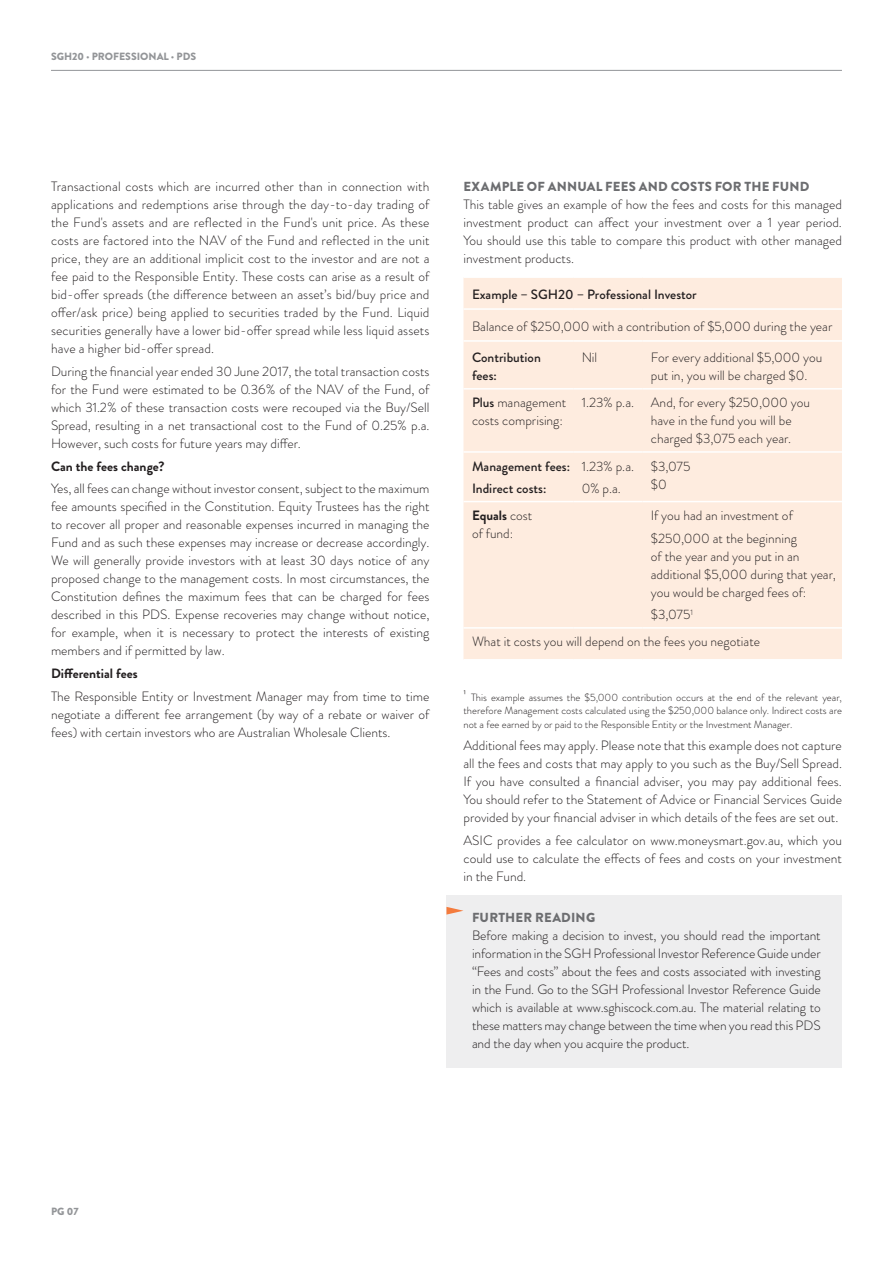
<style>
.page{position:relative;width:893px;height:1263px;background:#fff}
.page>*{position:absolute;margin:0;border:0;box-sizing:border-box;transform-origin:0 0}
.BODY{font:300 13.5px/18px "Brandon Grotesque";color:#231f20;text-align:justify}
.BODY-2{font:500 13.5px/18px "Brandon Grotesque";color:#231f20}
.BODY-3{font:700 13.5px "Brandon Grotesque";color:#231f20}
.BODY_-_BOLD_CAPS__GR{font:900 13.2px "Brandon Grotesque";letter-spacing:.015em;color:#6c6d70}
.BODY-4{font:300 10.5px/13.5px "Brandon Grotesque";color:#231f20;text-align:justify}
.t1{font:900 10.5px "Brandon Grotesque";color:#939598}
.s1{font-weight:500}
.s2{font-weight:700}
.s3{font-size:13.5px}
</style>
<div class="page">
<hr style="left:51px;top:70px;width:791px;height:1px;background:#939598">
<div style="left:446px;top:895px;width:396px;height:172px;background:#eeeeef"></div>
<svg style="left:446px;top:907px;width:17px;height:7px"></svg>
<div style="left:463px;top:278px;width:379px;height:381px;background:#feecdf"></div>
<hr style="left:463px;top:308px;width:110px;height:2px;background:#fff">
<hr style="left:573px;top:308px;width:69px;height:2px;background:#fff">
<hr style="left:642px;top:308px;width:200px;height:2px;background:#fff">
<hr style="left:463px;top:340px;width:110px;height:2px;background:#fff">
<hr style="left:573px;top:340px;width:69px;height:2px;background:#fff">
<hr style="left:642px;top:340px;width:200px;height:2px;background:#fff">
<hr style="left:463px;top:388px;width:110px;height:2px;background:#fff">
<hr style="left:573px;top:388px;width:69px;height:2px;background:#fff">
<hr style="left:642px;top:388px;width:200px;height:2px;background:#fff">
<hr style="left:463px;top:451px;width:110px;height:2px;background:#fff">
<hr style="left:573px;top:451px;width:69px;height:2px;background:#fff">
<hr style="left:642px;top:451px;width:200px;height:2px;background:#fff">
<hr style="left:463px;top:501px;width:110px;height:1px;background:#fff">
<hr style="left:573px;top:501px;width:69px;height:1px;background:#fff">
<hr style="left:642px;top:501px;width:200px;height:1px;background:#fff">
<hr style="left:463px;top:627px;width:110px;height:2px;background:#fff">
<hr style="left:573px;top:627px;width:69px;height:2px;background:#fff">
<hr style="left:642px;top:627px;width:200px;height:2px;background:#fff">
<p class="t1" style="left:51px;top:49px;width:147px">SGH20 · PROFESSIONAL · PDS</p>
<p class="BODY" style="left:51px;top:177px;width:380px">Transactional costs which are incurred other than in connection with applications and redemptions arise through the day-to-day trading of the Fund's assets and are reflected in the Fund's unit price. As these costs are factored into the NAV of the Fund and reflected in the unit price, they are an additional implicit cost to the investor and are not a fee paid to the Responsible Entity. These costs can arise as a result of bid-offer spreads (the difference between an asset’s bid/buy price and offer/ask price) being applied to securities traded by the Fund. Liquid securities generally have a lower bid-offer spread while less liquid assets have a higher bid-offer spread.</p>
<p class="BODY" style="left:51px;top:362px;width:380px">During the financial year ended 30 June 2017, the total transaction costs for the Fund were estimated to be 0.36% of the NAV of the Fund, of which 31.2% of these transaction costs were recouped via the Buy/Sell Spread, resulting in a net transactional cost to the Fund of 0.25% p.a.<br>However, such costs for future years may differ.</p>
<p class="BODY-3" style="left:51px;top:456px;width:115px">Can the fees change?</p>
<p class="BODY" style="left:51px;top:479px;width:380px">Yes, all fees can change without investor consent, subject to the maximum fee amounts specified in the Constitution. Equity Trustees has the right to recover all proper and reasonable expenses incurred in managing the Fund and as such these expenses may increase or decrease accordingly.<br>We will generally provide investors with at least 30 days notice of any proposed change to the management costs. In most circumstances, the Constitution defines the maximum fees that can be charged for fees described in this PDS. Expense recoveries may change without notice, for example, when it is necessary to protect the interests of existing members and if permitted by law.</p>
<p class="BODY-3" style="left:51px;top:664px;width:88px">Differential fees</p>
<p class="BODY" style="left:51px;top:687px;width:380px">The Responsible Entity or Investment Manager may from time to time negotiate a different fee arrangement (by way of a rebate or waiver of fees) with certain investors who are Australian Wholesale Clients.</p>
<p class="BODY_-_BOLD_CAPS__GR" style="left:464px;top:177px;width:347px">EXAMPLE OF ANNUAL FEES AND COSTS FOR THE FUND</p>
<p class="BODY" style="left:463px;top:195px;width:380px">This table gives an example of how the fees and costs for this managed investment product can affect your investment over a 1 year period.<br>You should use this table to compare this product with other managed investment products.</p>
<p class="BODY-2" style="left:472px;top:286px;width:226px">Example – SGH20 – Professional Investor</p>
<p class="BODY" style="left:472px;top:317px;width:362px">Balance of $250,000 with a contribution of $5,000 during the year</p>
<p class="BODY-2" style="left:472px;top:349px;width:70px">Contribution fees:</p>
<p class="BODY" style="left:582px;top:349px;width:17px">Nil</p>
<p class="BODY" style="left:651px;top:349px;width:173px">For every additional $5,000 you put in, you will be charged $0.</p>
<p class="BODY" style="left:472px;top:394px;width:96px"><span class="s1">Plus</span> management costs comprising:</p>
<p class="BODY" style="left:582px;top:394px;width:54px">1.23% p.a.</p>
<p class="BODY" style="left:651px;top:394px;width:161px;text-align:left">And, for every $250,000 you have in the fund you will be charged $3,075 each year.</p>
<p class="BODY-2" style="left:472px;top:457px;width:100px">Management fees:</p>
<p class="BODY-2" style="left:472px;top:480px;width:76px">Indirect costs:</p>
<p class="BODY" style="left:651px;top:457px;width:41px">$3,075 $0</p>
<p class="BODY" style="left:582px;top:457px;width:54px">1.23% p.a.</p>
<p class="BODY" style="left:582px;top:479px;width:41px">0% p.a.</p>
<p class="BODY" style="left:472px;top:506px;width:62px"><span class="s2">Equals</span> cost of fund:</p>
<p class="BODY" style="left:651px;top:506px;width:144px">If you had an investment of</p>
<p class="BODY" style="left:651px;top:529px;width:187px;text-align:left">$250,000 at the beginning<br>of the year and you put in an additional $5,000 during that year, you would be charged fees of:</p>
<p class="BODY" style="left:651px;top:606px;width:44px">$3,075<sup>1</sup></p>
<p class="BODY" style="left:472px;top:633px;width:290px">What it costs you will depend on the fees you negotiate</p>
<p class="BODY-4" style="left:463px;top:690px;width:380px"><span class="s3">¹</span> This example assumes the $5,000 contribution occurs at the end of the relevant year, therefore Management costs calculated using the $250,000 balance only. Indirect costs are not a fee earned by or paid to the Responsible Entity or the Investment Manager.</p>
<p class="BODY" style="left:463px;top:737px;width:380px">Additional fees may apply. Please note that this example does not capture all the fees and costs that may apply to you such as the Buy/Sell Spread.<br>If you have consulted a financial adviser, you may pay additional fees.<br>You should refer to the Statement of Advice or Financial Services Guide provided by your financial adviser in which details of the fees are set out.</p>
<p class="BODY" style="left:463px;top:831px;width:380px">ASIC provides a fee calculator on www.moneysmart.gov.au, which you could use to calculate the effects of fees and costs on your investment in the Fund.</p>
<p class="BODY_-_BOLD_CAPS__GR" style="left:472px;top:908px;width:125px">FURTHER READING</p>
<p class="BODY" style="left:472px;top:926px;width:350px">Before making a decision to invest, you should read the important information in the SGH Professional Investor Reference Guide under “Fees and costs” about the fees and costs associated with investing in the Fund. Go to the SGH Professional Investor Reference Guide which is available at www.sghiscock.com.au. The material relating to these matters may change between the time when you read this PDS and the day when you acquire the product.</p>
<p class="t1" style="left:51px;top:1204px;width:29px">PG 07</p>
</div>
